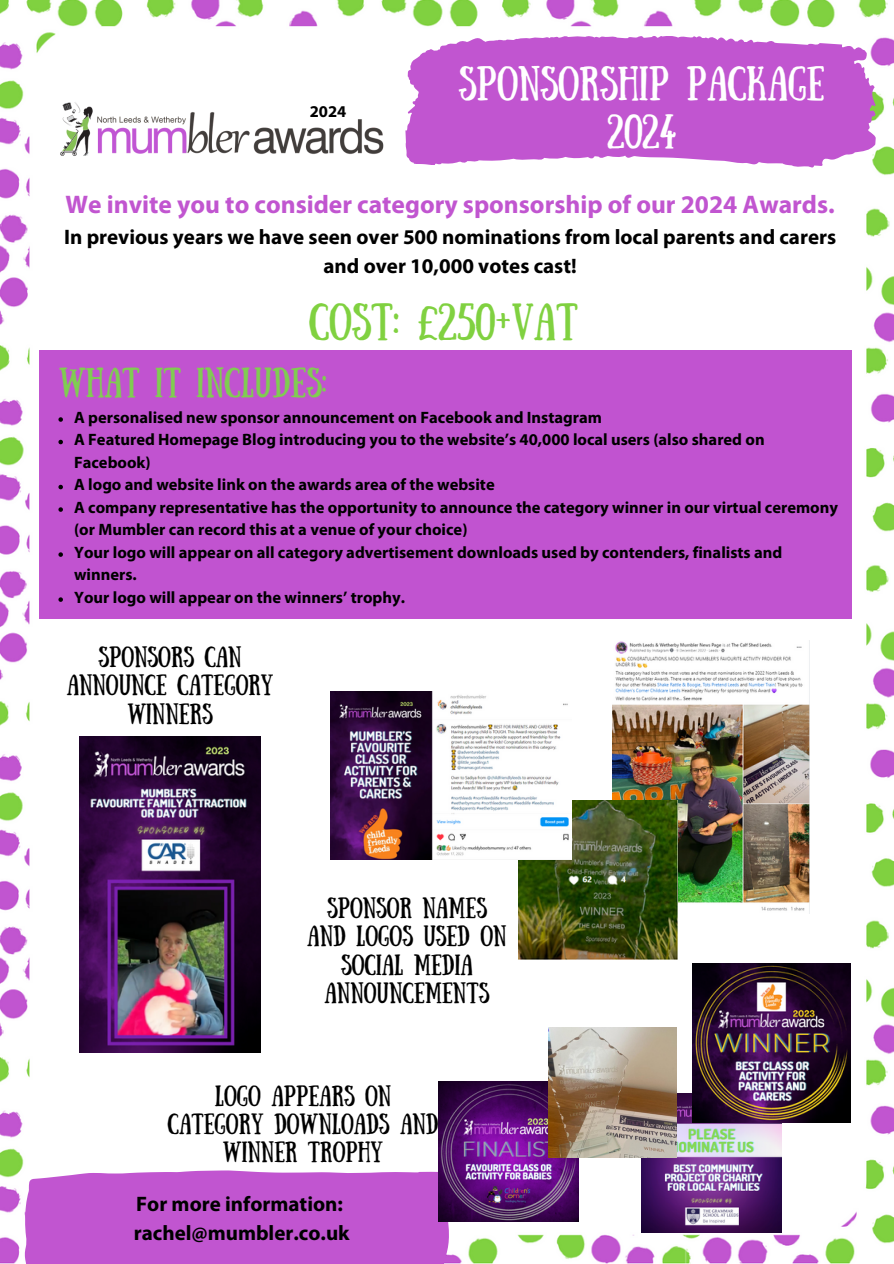
<style>
.page{position:relative;width:894px;height:1264px;background:#fff}
.page>*{position:absolute;margin:0;border:0;box-sizing:border-box;transform-origin:0 0}
.t1{font:37.2px "Sunday";color:#80d140}
.t2{font:34.5px/47.2px "Sunday";color:#fff;text-align:center}
.t3{font:30px "Sunday";color:#80cc52}
.t4{font:700 25.5px "Myriad Pro";color:#c155d0}
.t5{font:700 21px/29.2px "Myriad Pro";color:#000;text-align:center}
.t6{font:20.7px/28.2px "Sunday";color:#000;text-align:center}
.t7{font:700 16.5px/22.5px "Myriad Pro";color:#000}
</style>
<div class="page">
<img style="left:0;top:0;width:893px;height:1263px">
<svg style="left:402px;top:15px;width:479px;height:179px;fill:#c155d0"></svg>
<div style="left:25px;top:1170px;width:425px;height:93px;background:#c155d0"></div>
<img style="left:59px;top:99px;width:326px;height:59px">
<img style="left:641px;top:1093px;width:140px;height:139px">
<img style="left:438px;top:1081px;width:140px;height:139px">
<img style="left:692px;top:963px;width:158px;height:159px">
<img style="left:79px;top:737px;width:182px;height:315px">
<div style="left:39px;top:350px;width:811px;height:268px;background:#c153d0"></div>
<img style="left:612px;top:640px;width:197px;height:273px">
<img style="left:518px;top:800px;width:159px;height:159px">
<img style="left:330px;top:691px;width:241px;height:168px">
<img style="left:548px;top:1027px;width:128px;height:129px">
<svg style="left:58px;top:417px;width:5px;height:5px"></svg>
<svg style="left:58px;top:440px;width:5px;height:4px"></svg>
<svg style="left:58px;top:485px;width:5px;height:4px"></svg>
<svg style="left:58px;top:507px;width:5px;height:5px"></svg>
<svg style="left:58px;top:552px;width:5px;height:5px"></svg>
<svg style="left:58px;top:597px;width:5px;height:5px"></svg>
<p class="t7" style="left:309px;top:102px;width:38px">2024</p>
<p class="t2" style="left:458px;top:57px;width:367px">SPONSORSHIP PACKAGE<br>2024</p>
<p class="t4" style="left:65px;top:194px;width:770px">We invite you to consider category sponsorship of our 2024 Awards.</p>
<p class="t5" style="left:64px;top:224px;width:773px">In previous years we have seen over 500 nominations from local parents and carers and over 10,000 votes cast!</p>
<p class="t1" style="left:308px;top:295px;width:271px">COST: £250+VAT</p>
<h3 class="t3" style="left:59px;top:362px;width:269px">WHAT IT INCLUDES:</h3>
<p class="t7" style="left:74px;top:407px;width:529px">A personalised new sponsor announcement on Facebook and Instagram</p>
<p class="t7" style="left:74px;top:430px;width:691px">A Featured Homepage Blog introducing you to the website’s 40,000 local users (also shared on<br>Facebook)</p>
<p class="t7" style="left:74px;top:475px;width:422px">A logo and website link on the awards area of the website</p>
<p class="t7" style="left:74px;top:497px;width:765px">A company representative has the opportunity to announce the category winner in our virtual ceremony (or Mumbler can record this at a venue of your choice)</p>
<p class="t7" style="left:74px;top:542px;width:709px">Your logo will appear on all category advertisement downloads used by contenders, finalists and winners.</p>
<h3 class="t7" style="left:74px;top:587px;width:332px">Your logo will appear on the winners’ trophy.</h3>
<p class="t6" style="left:67px;top:641px;width:208px">SPONSORS CAN<br>ANNOUNCE CATEGORY<br>WINNERS</p>
<h3 class="t6" style="left:307px;top:892px;width:201px">SPONSOR NAMES<br>AND LOGOS USED ON<br>SOCIAL MEDIA<br>ANNOUNCEMENTS</h3>
<p class="t6" style="left:167px;top:1079px;width:272px">LOGO APPEARS ON<br>CATEGORY DOWNLOADS AND<br>WINNER TROPHY</p>
<p class="t5" style="left:134px;top:1191px;width:217px;text-align:left">For more information: rachel@mumbler.co.uk</p>
</div>
